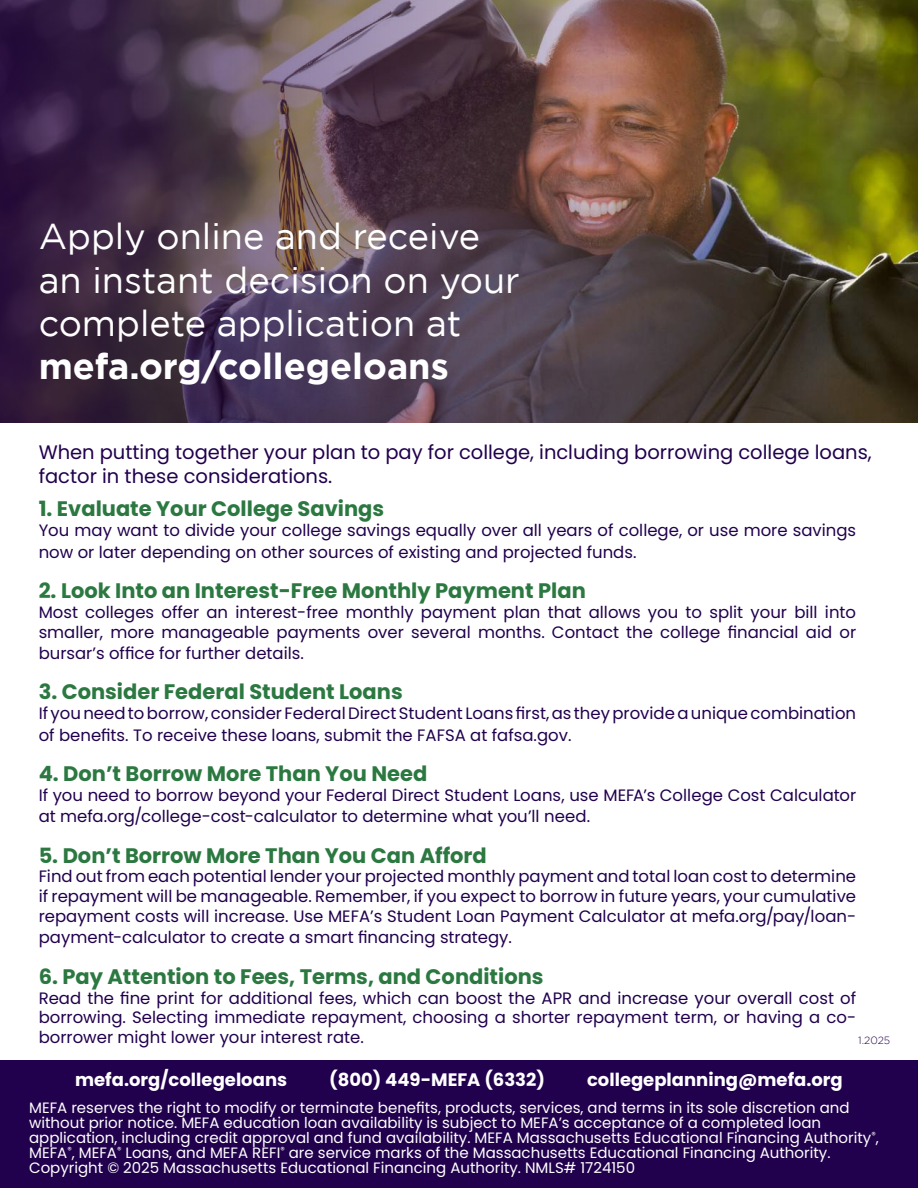
<style>
.page{position:relative;width:918px;height:1188px;background:#fff}
.page>*{position:absolute;margin:0;border:0;box-sizing:border-box;transform-origin:0 0}
.t1{font:36px/43.2px "Gotham";color:#fff}
.t2{font:700 36px "Gotham";color:#fff}
.t3{font:700 21px "Poppins";color:#2b7840}
.t4{font:19.5px/24px "Poppins";color:#21004d}
.t5{font:700 18px "Poppins";color:#fff}
.t6{font:16.5px/19.8px "Poppins";color:#21004d}
.t7{font:15px/15px "Poppins";color:#fff}
.t8{font:300 10.5px "Gotham";color:#21004d}
</style>
<div class="page">
<div style="left:0;top:1060px;width:918px;height:128px;background:#21004d"></div>
<img style="left:859px;top:0;width:59px;height:423px">
<img style="left:0;top:0;width:859px;height:423px">
<h1 class="t1" style="left:39px;top:218px;width:483px">Apply online and receive an instant decision on your complete application at</h1>
<h1 class="t2" style="left:39px;top:350px;width:412px">mefa.org/collegeloans</h1>
<p class="t4" style="left:39px;top:440px;width:835px">When putting together your plan to pay for college, including borrowing college loans, factor in these considerations.</p>
<p class="t3" style="left:39px;top:496px;width:347px">1. Evaluate Your College Savings</p>
<p class="t6" style="left:39px;top:520px;width:819px;line-height:21.3px">You may want to divide your college savings equally over all years of college, or use more savings now or later depending on other sources of existing and projected funds.</p>
<p class="t3" style="left:39px;top:578px;width:549px">2. Look Into an Interest-Free Monthly Payment Plan</p>
<p class="t6" style="left:39px;top:602px;width:819px">Most colleges offer an interest-free monthly payment plan that allows you to split your bill into smaller, more manageable payments over several months. Contact the college financial aid or</p>
<p class="t6" style="left:39px;top:643px;width:267px">bursar’s office for further details.</p>
<p class="t3" style="left:39px;top:679px;width:366px">3. Consider Federal Student Loans</p>
<p class="t6" style="left:39px;top:703px;width:819px;line-height:21.3px">If you need to borrow, consider Federal Direct Student Loans first, as they provide a unique combination of benefits. To receive these loans, submit the FAFSA at fafsa.gov.</p>
<p class="t3" style="left:39px;top:761px;width:390px">4. Don’t Borrow More Than You Need</p>
<p class="t6" style="left:39px;top:785px;width:819px;line-height:21.3px">If you need to borrow beyond your Federal Direct Student Loans, use MEFA’s College Cost Calculator at mefa.org/college-cost-calculator to determine what you’ll need.</p>
<p class="t3" style="left:39px;top:843px;width:450px">5. Don’t Borrow More Than You Can Afford</p>
<p class="t6" style="left:39px;top:867px;width:819px;text-align:justify">Find out from each potential lender your projected monthly payment and total loan cost to determine if repayment will be manageable. Remember, if you expect to borrow in future years, your cumulative repayment costs will increase. Use MEFA’s Student Loan Payment Calculator at mefa.org/pay/loan-</p>
<p class="t6" style="left:39px;top:928px;width:475px">payment-calculator to create a smart financing strategy.</p>
<p class="t3" style="left:39px;top:964px;width:506px">6. Pay Attention to Fees, Terms, and Conditions</p>
<p class="t6" style="left:39px;top:988px;width:819px;text-align:justify">Read the fine print for additional fees, which can boost the APR and increase your overall cost of borrowing. Selecting immediate repayment, choosing a shorter repayment term, or having a co&shy;borrower might lower your interest rate.</p>
<p class="t8" style="left:858px;top:1034px;width:34px">1.2025</p>
<p class="t5" style="left:75px;top:1069px;width:214px">mefa.org/collegeloans</p>
<p class="t5" style="left:329px;top:1069px;width:217px">(800) 449-MEFA (6332)</p>
<p class="t5" style="left:587px;top:1069px;width:257px">collegeplanning@mefa.org</p>
<p class="t7" style="left:29px;top:1100px;width:851px">MEFA reserves the right to modify or terminate benefits, products, services, and terms in its sole discretion and without prior notice. MEFA education loan availability is subject to MEFA’s acceptance of a completed loan application, including credit approval and fund availability. MEFA Massachusetts Educational Financing Authority<sup>®</sup>, MEFA<sup>®</sup>, MEFA<sup>®</sup> Loans, and MEFA REFI<sup>®</sup> are service marks of the Massachusetts Educational Financing Authority.<br>Copyright © 2025 Massachusetts Educational Financing Authority. NMLS# 1724150</p>
</div>
